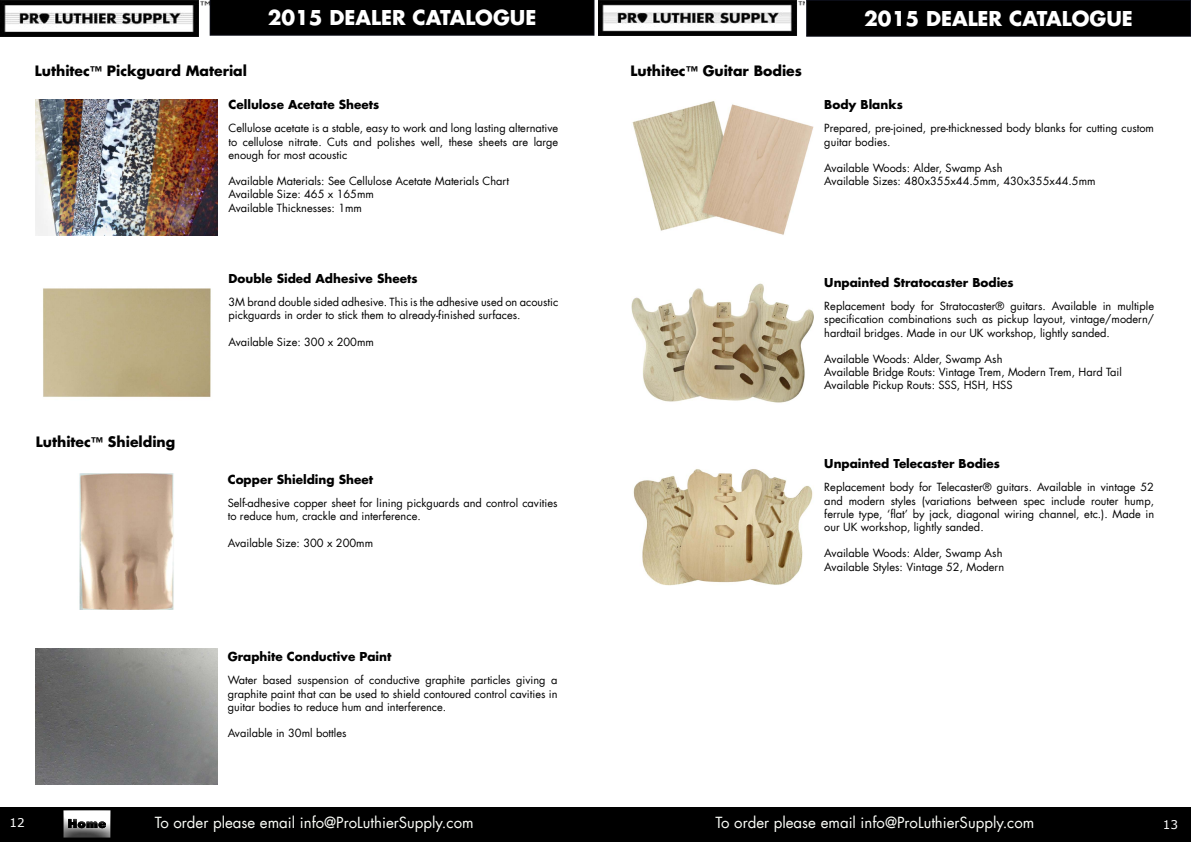
<style>
.page{position:relative;width:1191px;height:842px;background:#fff}
.page>*{position:absolute;margin:0;border:0;box-sizing:border-box;transform-origin:0 0}
.t1{font:700 20px "Futura LT";color:#fff}
.t2{font:15px "Futura LT";color:#fbfdf8}
.t3{font:700 14px "Futura LT";color:#000}
.t4{font:700 12px "Futura LT";color:#000}
.t5{font:12px "MS Reference Sans Serif";color:#fff}
.t6{font:11px/13.2px "Futura LT";color:#000}
.s1{font-size:13px}
</style>
<div class="page">
<div style="left:210px;top:0;width:384px;height:36px;background:#000"></div>
<img style="left:0;top:0;width:210px;height:36px">
<div style="left:806px;top:0;width:384px;height:36px;background:#000"></div>
<div style="left:806px;top:0;width:385px;height:37px;border:1px solid #0b0d17"></div>
<img style="left:599px;top:0;width:206px;height:36px">
<div style="left:0;top:807px;width:1191px;height:35px;background:#000"></div>
<div style="left:55px;top:804px;width:73px;height:28px;background:#fff;opacity:.75"></div>
<div style="left:55px;top:815px;width:73px;height:27px;background:#000;opacity:.75"></div>
<img style="left:632px;top:101px;width:181px;height:134px">
<img style="left:631px;top:283px;width:182px;height:120px">
<img style="left:633px;top:469px;width:180px;height:117px">
<img style="left:36px;top:99px;width:181px;height:136px">
<img style="left:43px;top:288px;width:168px;height:109px">
<img style="left:79px;top:474px;width:95px;height:136px">
<img style="left:36px;top:649px;width:181px;height:136px">
<h1 class="t1" style="left:268px;top:4px;width:270px">2015 DEALER CATALOGUE</h1>
<p class="t3" style="left:35px;top:61px;width:214px">Luthitec<span class="s1">™</span> Pickguard Material</p>
<p class="t4" style="left:228px;top:97px;width:152px">Cellulose Acetate Sheets</p>
<p class="t6" style="left:228px;top:122px;width:331px;text-align:justify">Cellulose acetate is a stable, easy to work and long lasting alternative to cellulose nitrate. Cuts and polishes well, these sheets are large enough for most acoustic</p>
<p class="t6" style="left:228px;top:175px;width:282px">Available Materials: See Cellulose Acetate Materials Chart<br>Available Size: 465 x 165mm<br>Available Thicknesses: 1mm</p>
<p class="t4" style="left:228px;top:271px;width:190px">Double Sided Adhesive Sheets</p>
<p class="t3" style="left:36px;top:432px;width:141px">Luthitec<span class="s1">™</span> Shielding</p>
<p class="t6" style="left:228px;top:296px;width:331px">3M brand double sided adhesive. This is the adhesive used on acoustic pickguards in order to stick them to already-finished surfaces.</p>
<p class="t6" style="left:228px;top:335px;width:147px">Available Size: 300 x 200mm</p>
<p class="t4" style="left:228px;top:471px;width:147px">Copper Shielding Sheet</p>
<p class="t6" style="left:228px;top:496px;width:331px">Self-adhesive copper sheet for lining pickguards and control cavities to reduce hum, crackle and interference.</p>
<p class="t6" style="left:228px;top:536px;width:147px">Available Size: 300 x 200mm</p>
<p class="t4" style="left:228px;top:649px;width:165px">Graphite Conductive Paint</p>
<p class="t6" style="left:228px;top:674px;width:331px;text-align:justify">Water based suspension of conductive graphite particles giving a graphite paint that can be used to shield contoured control cavities in guitar bodies to reduce hum and interference.</p>
<p class="t6" style="left:228px;top:727px;width:120px">Available in 30ml bottles</p>
<p class="t5" style="left:9px;top:815px;width:17px">12</p>
<h2 class="t2" style="left:155px;top:813px;width:320px">To order please email info@ProLuthierSupply.com</h2>
<p class="t3" style="left:630px;top:61px;width:173px">Luthitec<span class="s1">™</span> Guitar Bodies</p>
<h1 class="t1" style="left:864px;top:5px;width:270px">2015 DEALER CATALOGUE</h1>
<p class="t4" style="left:824px;top:97px;width:80px">Body Blanks</p>
<p class="t6" style="left:824px;top:122px;width:331px">Prepared, pre-joined, pre-thicknessed body blanks for cutting custom guitar bodies.</p>
<p class="t6" style="left:824px;top:161px;width:273px">Available Woods: Alder, Swamp Ash<br>Available Sizes: 480x355x44.5mm, 430x355x44.5mm</p>
<p class="t4" style="left:824px;top:275px;width:191px">Unpainted Stratocaster Bodies</p>
<p class="t6" style="left:824px;top:300px;width:331px;text-align:justify">Replacement body for Stratocaster® guitars. Available in multiple specification combinations such as pickup layout, vintage/modern/ hardtail bridges. Made in our UK workshop, lightly sanded.</p>
<p class="t6" style="left:824px;top:353px;width:299px">Available Woods: Alder, Swamp Ash<br>Available Bridge Routs: Vintage Trem, Modern Trem, Hard Tail<br>Available Pickup Routs: SSS, HSH, HSS</p>
<p class="t4" style="left:824px;top:456px;width:177px">Unpainted Telecaster Bodies</p>
<p class="t6" style="left:824px;top:481px;width:331px;text-align:justify">Replacement body for Telecaster® guitars. Available in vintage 52 and modern styles (variations between spec include router hump, ferrule type, ‘flat’ by jack, diagonal wiring channel, etc.). Made in our UK workshop, lightly sanded.</p>
<p class="t6" style="left:824px;top:547px;width:181px">Available Woods: Alder, Swamp Ash<br>Available Styles: Vintage 52, Modern</p>
<h2 class="t2" style="left:715px;top:813px;width:320px">To order please email info@ProLuthierSupply.com</h2>
<p class="t5" style="left:1163px;top:817px;width:17px">13</p>
</div>
